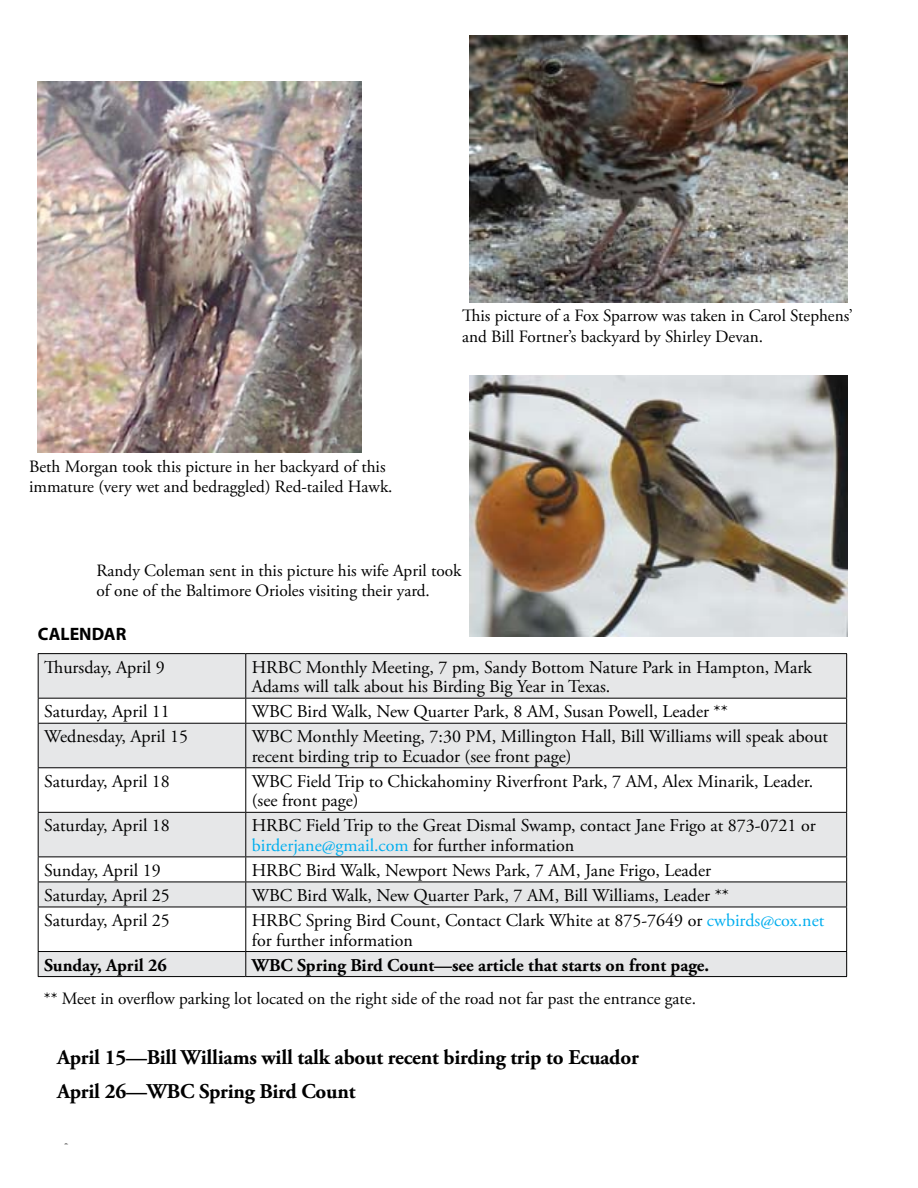
<style>
.page{position:relative;width:918px;height:1188px;background:#fff}
.page>*{position:absolute;margin:0;border:0;box-sizing:border-box;transform-origin:0 0}
.t1{font:700 21px/33.9px "Adobe Garamond Pro";letter-spacing:-.01em;color:#000}
.t2{font:18px/19.5px "Adobe Garamond Pro";color:#000}
.t3{font:700 18px "Adobe Garamond Pro";color:#000}
.t4{font:700 18px "Myriad Pro";color:#000}
.t5{font:17.25px/20.7px "Adobe Garamond Pro";color:#000}
.s1{color:#00aeef}
</style>
<div class="page">
<svg style="left:39px;top:654px;width:807px;height:322px;fill:#e6e7e8"></svg>
<hr style="left:38px;top:653px;width:208px;height:1px;background:#000">
<hr style="left:38px;top:654px;width:1px;height:44px;background:#000">
<hr style="left:246px;top:653px;width:601px;height:1px;background:#000">
<hr style="left:245px;top:654px;width:1px;height:44px;background:#000">
<hr style="left:846px;top:654px;width:1px;height:44px;background:#000">
<hr style="left:38px;top:698px;width:208px;height:1px;background:#000">
<svg style="left:38px;top:699px;width:1px;height:24px"></svg>
<hr style="left:246px;top:698px;width:601px;height:1px;background:#000">
<svg style="left:245px;top:699px;width:1px;height:24px"></svg>
<svg style="left:846px;top:699px;width:1px;height:24px"></svg>
<hr style="left:38px;top:723px;width:208px;height:1px;background:#000">
<hr style="left:38px;top:724px;width:1px;height:43px;background:#000">
<hr style="left:246px;top:723px;width:601px;height:1px;background:#000">
<hr style="left:245px;top:724px;width:1px;height:43px;background:#000">
<hr style="left:846px;top:724px;width:1px;height:43px;background:#000">
<hr style="left:38px;top:767px;width:208px;height:1px;background:#000">
<hr style="left:38px;top:768px;width:1px;height:44px;background:#000">
<hr style="left:246px;top:767px;width:601px;height:1px;background:#000">
<hr style="left:245px;top:768px;width:1px;height:44px;background:#000">
<hr style="left:846px;top:768px;width:1px;height:44px;background:#000">
<hr style="left:38px;top:812px;width:208px;height:1px;background:#000">
<hr style="left:38px;top:813px;width:1px;height:44px;background:#000">
<hr style="left:246px;top:812px;width:601px;height:1px;background:#000">
<hr style="left:245px;top:813px;width:1px;height:44px;background:#000">
<hr style="left:846px;top:813px;width:1px;height:44px;background:#000">
<hr style="left:38px;top:857px;width:208px;height:1px;background:#000">
<hr style="left:246px;top:857px;width:601px;height:1px;background:#000">
<hr style="left:38px;top:882px;width:208px;height:1px;background:#000">
<svg style="left:38px;top:857px;width:1px;height:50px"></svg>
<hr style="left:246px;top:882px;width:601px;height:1px;background:#000">
<svg style="left:245px;top:857px;width:1px;height:50px"></svg>
<svg style="left:846px;top:857px;width:1px;height:50px"></svg>
<hr style="left:38px;top:907px;width:208px;height:1px;background:#000">
<hr style="left:38px;top:907px;width:1px;height:44px;background:#000">
<hr style="left:246px;top:907px;width:601px;height:1px;background:#000">
<hr style="left:245px;top:907px;width:1px;height:44px;background:#000">
<hr style="left:846px;top:907px;width:1px;height:44px;background:#000">
<hr style="left:38px;top:951px;width:208px;height:1px;background:#000">
<svg style="left:38px;top:952px;width:1px;height:24px"></svg>
<hr style="left:246px;top:951px;width:601px;height:1px;background:#000">
<svg style="left:245px;top:952px;width:1px;height:24px"></svg>
<svg style="left:846px;top:952px;width:1px;height:24px"></svg>
<hr style="left:38px;top:976px;width:208px;height:1px;background:#000">
<hr style="left:246px;top:976px;width:601px;height:1px;background:#000">
<img style="left:470px;top:375px;width:378px;height:261px">
<img style="left:38px;top:81px;width:324px;height:371px">
<img style="left:470px;top:35px;width:378px;height:267px">
<p class="t5" style="left:29px;top:456px;width:365px">Beth Morgan took this picture in her backyard of this immature (very wet and bedraggled) Red-tailed Hawk.</p>
<p class="t5" style="left:462px;top:306px;width:392px">This picture of a Fox Sparrow was taken in Carol Stephens’ and Bill Fortner’s backyard by Shirley Devan.</p>
<p class="t5" style="left:96px;top:560px;width:367px">Randy Coleman sent in this picture his wife April took of one of the Baltimore Orioles visiting their yard.</p>
<p class="t4" style="left:38px;top:622px;width:90px">CALENDAR</p>
<p class="t2" style="left:44px;top:658px;width:122px">Thursday, April 9</p>
<p class="t2" style="left:252px;top:658px;width:562px">HRBC Monthly Meeting, 7 pm, Sandy Bottom Nature Park in Hampton, Mark<br>Adams will talk about his Birding Big Year in Texas.</p>
<p class="t2" style="left:44px;top:702px;width:127px">Saturday, April 11</p>
<p class="t2" style="left:252px;top:702px;width:478px">WBC Bird Walk, New Quarter Park, 8 AM, Susan Powell, Leader **</p>
<p class="t2" style="left:44px;top:727px;width:146px">Wednesday, April 15</p>
<p class="t2" style="left:252px;top:727px;width:578px">WBC Monthly Meeting, 7:30 PM, Millington Hall, Bill Williams will speak about recent birding trip to Ecuador (see front page)</p>
<p class="t2" style="left:44px;top:772px;width:127px">Saturday, April 18</p>
<p class="t2" style="left:252px;top:772px;width:563px">WBC Field Trip to Chickahominy Riverfront Park, 7 AM, Alex Minarik, Leader. (see front page)</p>
<p class="t2" style="left:44px;top:817px;width:127px">Saturday, April 18</p>
<p class="t2" style="left:252px;top:817px;width:566px">HRBC Field Trip to the Great Dismal Swamp, contact Jane Frigo at 873-0721 or <span class="s1">birderjane@gmail.com</span> for further information</p>
<p class="t2" style="left:44px;top:861px;width:118px">Sunday, April 19</p>
<p class="t2" style="left:252px;top:861px;width:461px">HRBC Bird Walk, Newport News Park, 7 AM, Jane Frigo, Leader</p>
<p class="t2" style="left:44px;top:886px;width:127px">Saturday, April 25</p>
<p class="t2" style="left:252px;top:886px;width:479px">WBC Bird Walk, New Quarter Park, 7 AM, Bill Williams, Leader **</p>
<p class="t2" style="left:44px;top:911px;width:127px">Saturday, April 25</p>
<p class="t2" style="left:252px;top:911px;width:574px">HRBC Spring Bird Count, Contact Clark White at 875-7649 or <span class="s1">cwbirds@cox.net </span>for further information</p>
<p class="t3" style="left:44px;top:954px;width:124px">Sunday, April 26</p>
<p class="t3" style="left:252px;top:954px;width:459px">WBC Spring Bird Count—see article that starts on front page.</p>
<p class="t5" style="left:44px;top:989px;width:654px">** Meet in overflow parking lot located on the right side of the road not far past the entrance gate.</p>
<p class="t1" style="left:57px;top:1040px;width:583px">April 15—Bill Williams will talk about recent birding trip to Ecuador<br>April 26—WBC Spring Bird Count</p>
</div>
